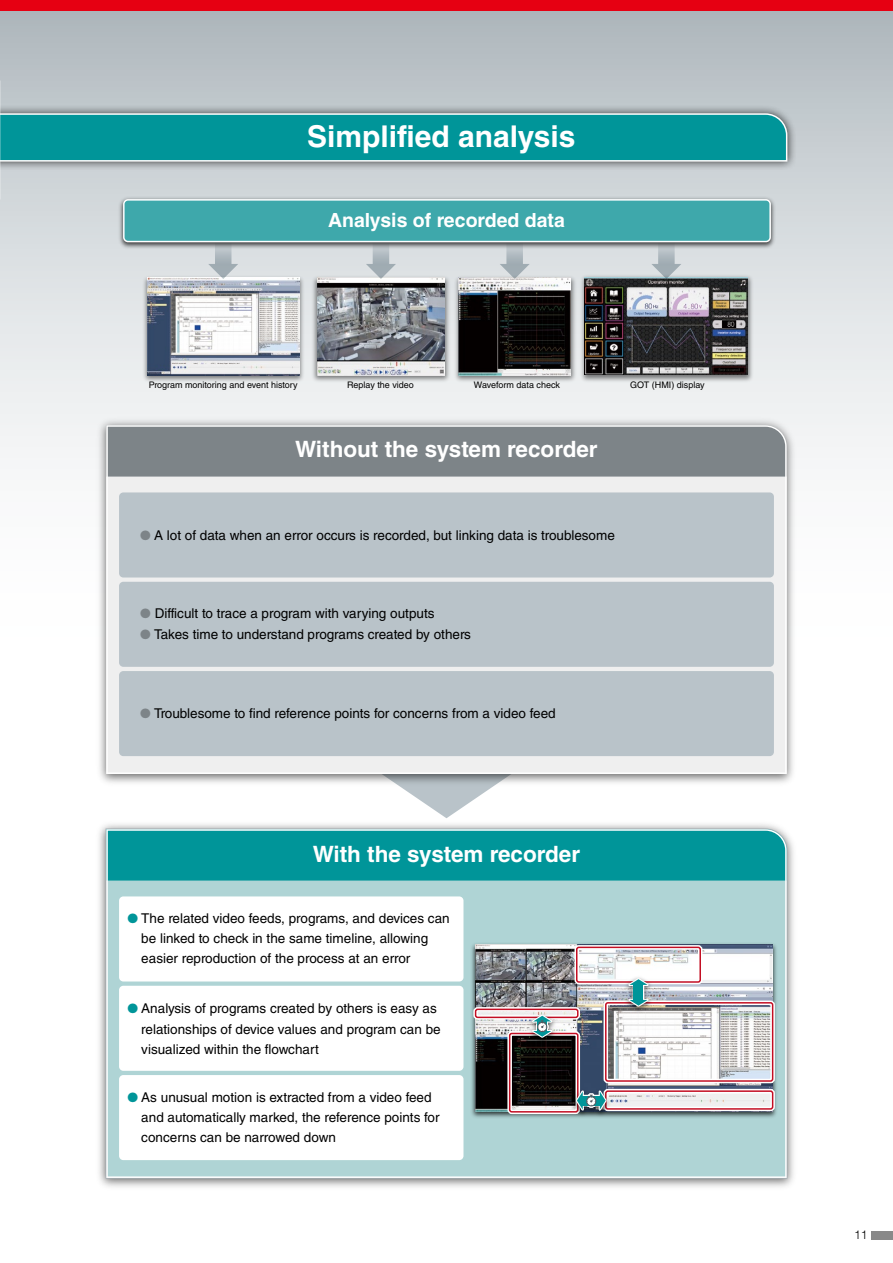
<style>
.page{position:relative;width:893px;height:1263px;background:#fff}
.page>*{position:absolute;margin:0;border:0;box-sizing:border-box;transform-origin:0 0}
.t1{font:700 30px "Helvetica LT Std";color:#fff}
.t2{font:700 22.5px "Helvetica LT Std";color:#fff}
.t3{font:700 19.5px "Helvetica LT Std";color:#fff}
.t4{font:13.5px/20.2px "Helvetica LT Std";color:#000}
.t5{font:300 12px "Helvetica LT Std";color:#000}
.t6{font:9px "Helvetica LT Std";color:#000}
.s1{color:#7d8488}
.s2{color:#009599}
</style>
<div class="page">
<div style="left:0;top:0;width:893px;height:689px;background:linear-gradient(to bottom,#b7bdc2,#fff)"></div>
<svg style="left:404px;top:789px;width:85px;height:28px"></svg>
<img style="left:93px;top:415px;width:707px;height:374px">
<img style="left:99px;top:817px;width:695px;height:370px">
<svg style="left:106px;top:829px;width:681px;height:349px"></svg>
<svg style="left:106px;top:425px;width:681px;height:349px;background:#b9c1c5"></svg>
<img style="left:469px;top:940px;width:310px;height:180px">
<img style="left:476px;top:945px;width:297px;height:167px">
<div style="left:473px;top:1007px;width:107px;height:12px;border:4px solid #fff;border-radius:2px"></div>
<div style="left:475px;top:1008px;width:103px;height:10px;border:2px solid #c30e23;border-radius:2px"></div>
<div style="left:574px;top:945px;width:128px;height:39px;border:4px solid #fff;border-radius:2px"></div>
<div style="left:576px;top:946px;width:125px;height:37px;border:2px solid #c30e23;border-radius:2px"></div>
<div style="left:603px;top:1000px;width:172px;height:83px;border:4px solid #fff;border-radius:2px"></div>
<div style="left:605px;top:1002px;width:168px;height:80px;border:2px solid #c30e23;border-radius:2px"></div>
<div style="left:603px;top:1089px;width:172px;height:22px;border:4px solid #fff;border-radius:2px"></div>
<div style="left:605px;top:1090px;width:168px;height:20px;border:2px solid #c30e23;border-radius:2px"></div>
<div style="left:507px;top:1031px;width:73px;height:83px;border:4px solid #fff;border-radius:2px"></div>
<div style="left:509px;top:1033px;width:69px;height:79px;border:2px solid #c30e23;border-radius:2px"></div>
<img style="left:622px;top:974px;width:33px;height:42px">
<div style="left:633px;top:982px;width:11px;height:20px;border:2px solid #fff"></div>
<div style="left:634px;top:983px;width:9px;height:18px;background:#009599"></div>
<svg style="left:627px;top:976px;width:24px;height:12px"></svg>
<svg style="left:627px;top:997px;width:24px;height:11px"></svg>
<img style="left:569px;top:1086px;width:45px;height:33px">
<svg style="left:574px;top:1088px;width:34px;height:29px"></svg>
<img style="left:525px;top:1010px;width:34px;height:37px">
<svg style="left:531px;top:1013px;width:24px;height:26px"></svg>
<img style="left:116px;top:195px;width:661px;height:56px">
<div style="left:124px;top:200px;width:646px;height:42px;background:#3ea8ab;border-radius:4px"></div>
<div style="left:123px;top:199px;width:648px;height:43px;border:2px solid #fff;border-radius:4px"></div>
<img style="left:310px;top:274px;width:268px;height:111px">
<img style="left:459px;top:278px;width:112px;height:97px">
<img style="left:140px;top:274px;width:167px;height:111px">
<img style="left:147px;top:278px;width:152px;height:97px">
<img style="left:317px;top:278px;width:128px;height:97px">
<img style="left:578px;top:272px;width:177px;height:113px">
<img style="left:585px;top:277px;width:163px;height:98px">
<svg style="left:658px;top:242px;width:17px;height:22px"></svg>
<svg style="left:651px;top:264px;width:30px;height:15px"></svg>
<svg style="left:506px;top:242px;width:17px;height:22px"></svg>
<svg style="left:500px;top:264px;width:30px;height:15px"></svg>
<svg style="left:373px;top:242px;width:16px;height:22px"></svg>
<svg style="left:366px;top:264px;width:30px;height:15px"></svg>
<svg style="left:215px;top:242px;width:16px;height:22px"></svg>
<svg style="left:208px;top:264px;width:30px;height:15px"></svg>
<div style="left:0;top:104px;width:796px;height:67px;background:#000;opacity:.75"></div>
<svg style="left:0;top:113px;width:788px;height:49px;background:#129b9f"></svg>
<div style="left:872px;top:1231px;width:21px;height:8px;background:#898989"></div>
<div style="left:0;top:0;width:893px;height:10px;background:#e60012"></div>
<h1 class="t1" style="left:307px;top:118px;width:270px">Simplified analysis</h1>
<h3 class="t3" style="left:328px;top:208px;width:238px">Analysis of recorded data</h3>
<p class="t6" style="left:149px;top:380px;width:150px">Program monitoring and event history</p>
<p class="t6" style="left:347px;top:380px;width:68px">Replay the video</p>
<p class="t6" style="left:474px;top:380px;width:87px">Waveform data check</p>
<p class="t6" style="left:630px;top:380px;width:76px">GOT (HMI) display</p>
<h2 class="t2" style="left:295px;top:435px;width:304px">Without the system recorder</h2>
<p class="t4" style="left:140px;top:525px;width:476px"><span class="s1">●</span> A lot of data when an error occurs is recorded, but linking data is troublesome</p>
<p class="t4" style="left:140px;top:603px;width:296px"><span class="s1">●</span> Difficult to trace a program with varying outputs</p>
<p class="t4" style="left:140px;top:624px;width:332px"><span class="s1">●</span> Takes time to understand programs created by others</p>
<p class="t4" style="left:140px;top:703px;width:417px"><span class="s1">●</span> Troublesome to find reference points for concerns from a video feed</p>
<h2 class="t2" style="left:313px;top:841px;width:269px">With the system recorder</h2>
<p class="t4" style="left:141px;top:908px;width:310px;text-indent:-14px"><span class="s2">●</span> The related video feeds, programs, and devices can be linked to check in the same timeline, allowing easier reproduction of the process at an error</p>
<p class="t4" style="left:141px;top:998px;width:301px;text-indent:-14px"><span class="s2">●</span> Analysis of programs created by others is easy as relationships of device values and program can be visualized within the flowchart</p>
<p class="t4" style="left:141px;top:1087px;width:300px;text-indent:-14px"><span class="s2">●</span> As unusual motion is extracted from a video feed and automatically marked, the reference points for concerns can be narrowed down</p>
<p class="t5" style="left:854px;top:1227px;width:15px">11</p>
</div>
